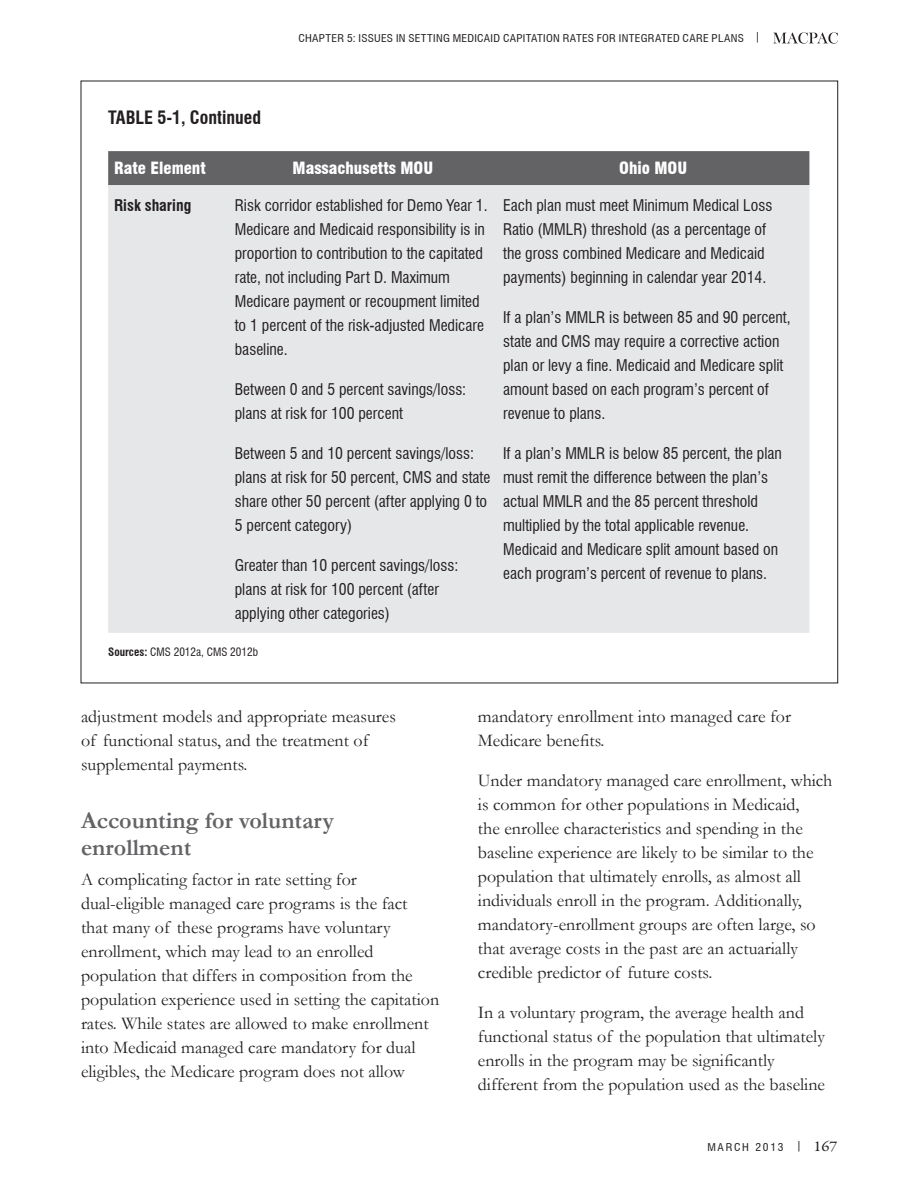
<style>
.page{position:relative;width:918px;height:1188px;background:#fff}
.page>*{position:absolute;margin:0;border:0;box-sizing:border-box;transform-origin:0 0}
.Heading_3{font:700 24px/27px "Garamond";color:#636366}
.Body_Text{font:18px/24px "Garamond";color:#231f20}
.Table_Heading__BODY{font:700 condensed 18px "Swiss 721 BT";color:#231f20}
.Table_Subheading{font:900 condensed 16.5px "Swiss 721 BT";color:#fff}
.Table_Text{font:condensed 15.75px/24px "Swiss 721 BT";color:#231f20}
.Table_Text-2{font:700 condensed 15.75px "Swiss 721 BT";color:#231f20}
.Table_Footnote__Bold{font:condensed 11.25px "Swiss 721 BT";color:#231f20}
.t1{font:condensed 10.5px "Swiss 721 BT";letter-spacing:.025em;color:#231f20;scale:1.1 1}
.s1{font-weight:700}
.s2{font-family:"Garamond Premr Pro";font-stretch:normal;font-size:15px}
</style>
<div class="page">
<div style="left:108px;top:151px;width:701px;height:34px;background:#636366"></div>
<div style="left:108px;top:185px;width:701px;height:448px;background:#e6e7e9"></div>
<svg style="left:773px;top:32px;width:65px;height:12px"></svg>
<p class="Table_Heading__BODY" style="left:108px;top:107px;width:155px">TABLE 5-1, Continued</p>
<p class="t1" style="left:298px;top:32px;width:422px">Chapter 5: Issues in Sett ing Medicaid Capitation Rates for Integrated Care Plans |</p>
<p class="Table_Subheading" style="left:114px;top:159px;width:93px">Rate Element</p>
<p class="Table_Subheading" style="left:293px;top:159px;width:142px">Massachusetts MOU</p>
<p class="Table_Subheading" style="left:619px;top:159px;width:69px">Ohio MOU</p>
<p class="Table_Text-2" style="left:114px;top:196px;width:79px">Risk sharing</p>
<p class="Table_Text" style="left:235px;top:193px;width:254px">Risk corridor established for Demo Year 1.<br>Medicare and Medicaid responsibility is in proportion to contribution to the capitated rate, not including Part D. Maximum Medicare payment or recoupment limited to 1 percent of the risk-adjusted Medicare baseline.</p>
<p class="Table_Text" style="left:235px;top:377px;width:233px">Between 0 and 5 percent savings/loss: plans at risk for 100 percent</p>
<p class="Table_Text" style="left:235px;top:441px;width:257px">Between 5 and 10 percent savings/loss: plans at risk for 50 percent, CMS and state share other 50 percent (after applying 0 to 5 percent category)</p>
<p class="Table_Text" style="left:235px;top:554px;width:225px">Greater than 10 percent savings/loss: plans at risk for 100 percent (after applying other categories)</p>
<p class="Table_Text" style="left:503px;top:193px;width:271px">Each plan must meet Minimum Medical Loss Ratio (MM LR) threshold (as a percentage of the gross combined Medicare and Medicaid payments) beginning in calendar year 2014.</p>
<p class="Table_Text" style="left:503px;top:305px;width:289px">If a plan’s MM LR is between 85 and 90 percent, state and CMS may require a corrective action plan or levy a fine. Medicaid and Medicare split amount based on each program’s percent of revenue to plans.</p>
<p class="Table_Text" style="left:503px;top:441px;width:280px">If a plan’s MM LR is below 85 percent, the plan must remit the difference between the plan’s actual MM LR and the 85 percent threshold multiplied by the total applicable revenue.<br>Medicaid and Medicare split amount based on each program’s percent of revenue to plans.</p>
<p class="Table_Footnote__Bold" style="left:108px;top:645px;width:151px"><span class="s1">Sources:</span> CMS 2012a, CMS 2012b</p>
<p class="Body_Text" style="left:81px;top:704px;width:316px">adjustment models and appropriate measures of functional status, and the treatment of supplemental payments.</p>
<p class="Heading_3" style="left:81px;top:807px;width:255px">Accounting for voluntary enrollment</p>
<p class="Body_Text" style="left:81px;top:867px;width:360px">A complicating factor in rate setting for dual‑eligible managed care programs is the fact<br>that many of these programs have voluntary enrollment, which may lead to an enrolled population that differs in composition from the population experience used in setting the capitation rates. While states are allowed to make enrollment into Medicaid managed care mandatory for dual eligibles, the Medicare program does not allow</p>
<p class="Body_Text" style="left:478px;top:704px;width:315px">mandatory enrollment into managed care for<br>Medicare benefits.</p>
<p class="Body_Text" style="left:478px;top:768px;width:356px">Under mandatory managed care enrollment, which is common for other populations in Medicaid,<br>the enrollee characteristics and spending in the baseline experience are likely to be similar to the population that ultimately enrolls, as almost all individuals enroll in the program. Additionally, mandatory‑enrollment groups are often large, so that average costs in the past are an actuarially credible predictor of future costs.</p>
<p class="Body_Text" style="left:478px;top:1000px;width:349px">In a voluntary program, the average health and functional status of the population that ultimately enrolls in the program may be significantly different from the population used as the baseline</p>
<p class="t1" style="left:707px;top:1140px;width:9px">MAR</p>
<p class="t1" style="left:734px;top:1140px;width:96px">CH 2013 | <span class="s2">167</span></p>
</div>
